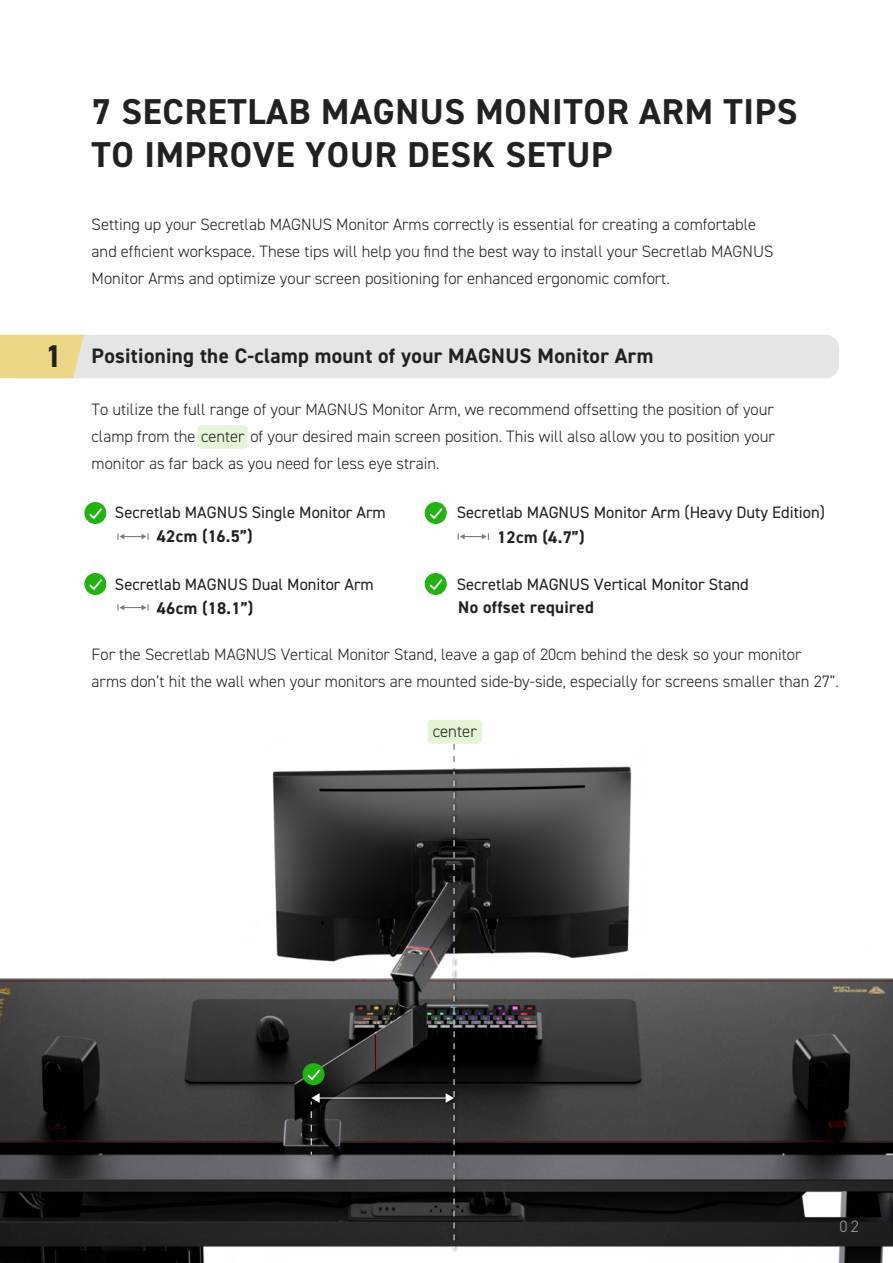
<style>
.page{position:relative;width:893px;height:1263px;background:#fff}
.page>*{position:absolute;margin:0;border:0;box-sizing:border-box;transform-origin:0 0}
.t1{font:700 36px/43.2px "DIN2014";letter-spacing:.02em;color:#212120}
.t2{font:700 31.5px "DIN2014";color:#212120}
.t3{font:700 21px "DIN2014";letter-spacing:.015em;color:#212120}
.t4{font:700 16.95px "DIN2014";letter-spacing:.02em;color:#212120}
.t5{font:300 16.8px "DIN2014";color:#212120}
.t6{font:300 16.5px/27px "DIN2014";color:#212120}
.t7{font:16.5px "DIN2014";color:#212120}
.t8{font:300 16.5px "DIN2014";color:#9e9e9e}
</style>
<div class="page">
<div style="left:0;top:335px;width:839px;height:43px;background:#e5e5e5;border-radius:14px"></div>
<svg style="left:0;top:335px;width:84px;height:43px;background:#ebd78c"></svg>
<img style="left:0;top:720px;width:893px;height:543px">
<img style="left:306px;top:767px;width:153px;height:487px">
<hr style="left:318px;top:1098px;width:129px;height:1px;background:#fff">
<svg style="left:446px;top:780px;width:9px;height:469px;background:#464747"></svg>
<svg style="left:311px;top:1093px;width:9px;height:11px"></svg>
<svg style="left:311px;top:1111px;width:1px;height:44px"></svg>
<div style="left:428px;top:720px;width:54px;height:24px;background:#e3f4d7;border-radius:4px"></div>
<svg style="left:453px;top:744px;width:2px;height:30px"></svg>
<svg style="left:303px;top:1063px;width:22px;height:22px"></svg>
<svg style="left:305px;top:1067px;width:17px;height:15px"></svg>
<div style="left:197px;top:425px;width:51px;height:24px;background:#e3f4d7;border-radius:4px"></div>
<div style="left:84px;top:502px;width:22px;height:22px;background:#22b212;border-radius:50%"></div>
<svg style="left:89px;top:508px;width:14px;height:11px"></svg>
<svg style="left:117px;top:533px;width:32px;height:7px"></svg>
<div style="left:84px;top:573px;width:22px;height:22px;background:#22b212;border-radius:50%"></div>
<svg style="left:89px;top:579px;width:14px;height:11px"></svg>
<svg style="left:117px;top:604px;width:32px;height:7px"></svg>
<div style="left:425px;top:502px;width:22px;height:22px;background:#22b212;border-radius:50%"></div>
<svg style="left:429px;top:508px;width:14px;height:11px"></svg>
<svg style="left:458px;top:533px;width:31px;height:7px"></svg>
<div style="left:425px;top:573px;width:22px;height:22px;background:#22b212;border-radius:50%"></div>
<svg style="left:429px;top:579px;width:14px;height:12px"></svg>
<h2 class="t2" style="left:45px;top:335px;width:19px">1</h2>
<h1 class="t1" style="left:92px;top:90px;width:707px">7 SECRETLAB MAGNUS MONITOR ARM TIPS<br>TO IMPROVE YOUR DESK SETUP</h1>
<p class="t6" style="left:92px;top:211px;width:683px">Setting up your Secretlab MAGNUS Monitor Arms correctly is essential for creating a comfortable and efficient workspace. These tips will help you find the best way to install your Secretlab MAGNUS<br>Monitor Arms and optimize your screen positioning for enhanced ergonomic comfort.</p>
<p class="t3" style="left:92px;top:341px;width:563px">Positioning the C-clamp mount of your MAGNUS Monitor Arm</p>
<p class="t6" style="left:92px;top:396px;width:685px;text-align:justify">To utilize the full range of your MAGNUS Monitor Arm, we recommend offsetting the position of your clamp from the center of your desired main screen position. This will also allow you to position your monitor as far back as you need for less eye strain.</p>
<p class="t7" style="left:115px;top:502px;width:272px">Secretlab MAGNUS Single Monitor Arm</p>
<p class="t4" style="left:157px;top:525px;width:97px">42cm (16.5”)</p>
<p class="t7" style="left:115px;top:574px;width:260px">Secretlab MAGNUS Dual Monitor Arm</p>
<p class="t4" style="left:157px;top:596px;width:98px">46cm (18.1”)</p>
<p class="t7" style="left:457px;top:502px;width:370px">Secretlab MAGNUS Monitor Arm (Heavy Duty Edition)</p>
<p class="t4" style="left:497px;top:525px;width:89px">12cm (4.7”)</p>
<p class="t7" style="left:457px;top:574px;width:293px">Secretlab MAGNUS Vertical Monitor Stand</p>
<p class="t4" style="left:458px;top:596px;width:137px">No offset required</p>
<p class="t6" style="left:92px;top:641px;width:749px">For the Secretlab MAGNUS Vertical Monitor Stand, leave a gap of 20cm behind the desk so your monitor arms don’t hit the wall when your monitors are mounted side-by-side, especially for screens smaller than 27”.</p>
<p class="t5" style="left:433px;top:720px;width:46px">center</p>
<p class="t8" style="left:839px;top:1216px;width:21px">02</p>
</div>
